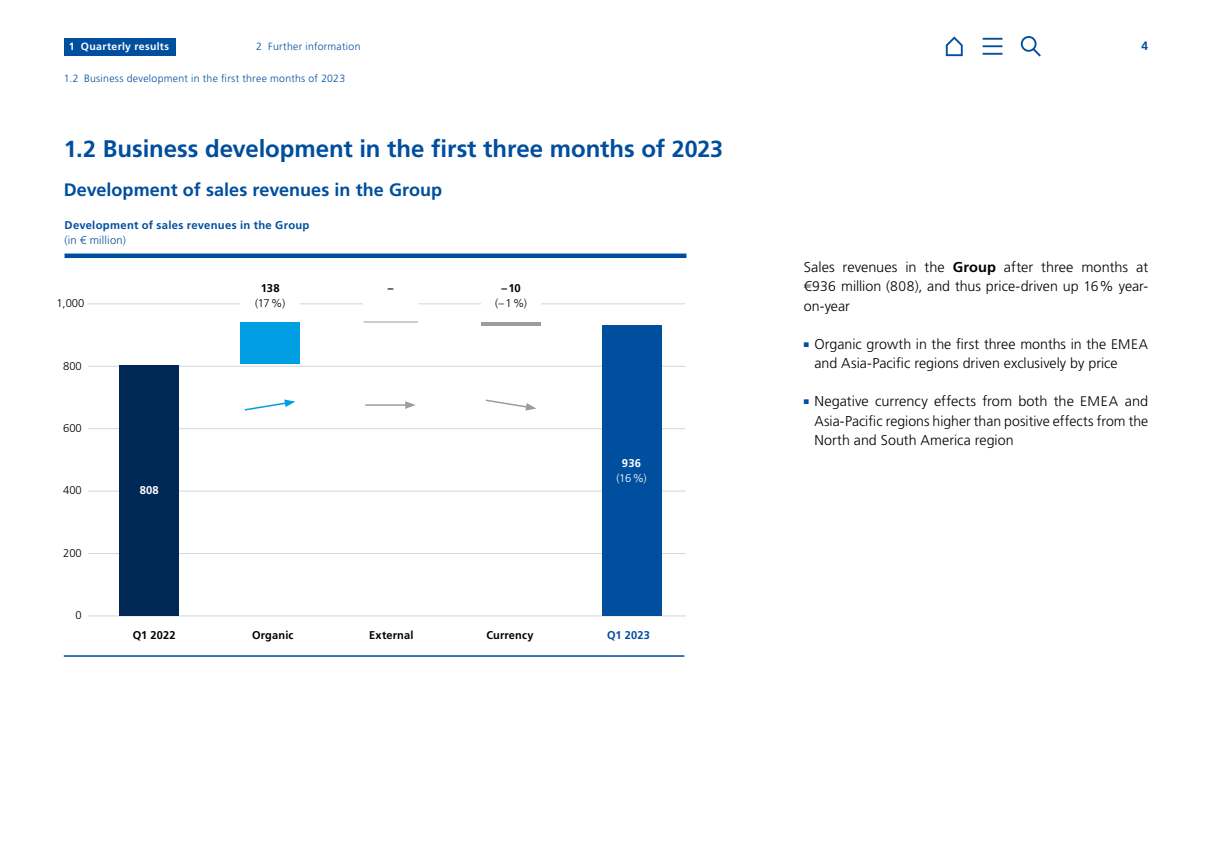
<style>
.page{position:relative;width:1212px;height:851px;background:#fff}
.page>*{position:absolute;margin:0;border:0;box-sizing:border-box;transform-origin:0 0}
.t1{font:700 24px "Frutiger LT Std";letter-spacing:-.005em;color:#004e9e}
.t2{font:700 18px "Frutiger LT Std";letter-spacing:.005em;color:#004e9e}
.t3{font:300 14.25px/19.2px "Frutiger LT Std";color:#000;text-align:justify}
.t4{font:700 12px "Frutiger LT Std";color:#004e9e}
.t5{font:700 11.25px "Frutiger LT Std";letter-spacing:.025em;color:#004e9e}
.t6{font:700 11.25px "Frutiger LT Std";letter-spacing:.015em;color:#000}
.t7{font:300 11.25px "Frutiger LT Std";color:#000}
.t8{font:300 11.25px "Frutiger LT Std";letter-spacing:.015em;color:#004e9e}
.t9{font:700 11.25px "Frutiger LT Std";letter-spacing:.005em;color:#fff}
.t10{font:300 11.25px "Frutiger LT Std";color:#fff}
.t11{font:300 10.5px "Frutiger LT Std";letter-spacing:.025em;color:#004e9e}
.t12{font:700 10.5px "Frutiger LT Std";letter-spacing:.03em;color:#fff}
.s1{font-size:23.25px}
.s2{font-weight:700}
.s3{font-size:13.8px}
</style>
<div class="page">
<hr style="left:88px;top:303px;width:597px;height:1px;background:#d1d7dc">
<hr style="left:88px;top:366px;width:598px;height:1px;background:#d1d7dc">
<hr style="left:88px;top:428px;width:598px;height:1px;background:#d1d7dc">
<hr style="left:88px;top:490px;width:598px;height:1px;background:#d1d7dc">
<hr style="left:88px;top:553px;width:598px;height:1px;background:#d1d7dc">
<hr style="left:88px;top:615px;width:598px;height:1px;background:#d1d7dc">
<hr style="left:64px;top:655px;width:620px;height:1px;background:#004e9e">
<div style="left:120px;top:364px;width:59px;height:251px;background:#002856"></div>
<div style="left:602px;top:325px;width:59px;height:290px;background:#004e9e"></div>
<div style="left:240px;top:284px;width:60px;height:24px;background:#fff"></div>
<hr style="left:365px;top:404px;width:42px;height:2px;background:#9c9d9d">
<svg style="left:405px;top:401px;width:11px;height:8px"></svg>
<svg style="left:486px;top:399px;width:50px;height:11px"></svg>
<div style="left:240px;top:322px;width:60px;height:42px;background:#009fe3"></div>
<svg style="left:244px;top:399px;width:51px;height:12px"></svg>
<div style="left:363px;top:284px;width:55px;height:24px;background:#fff"></div>
<div style="left:481px;top:284px;width:60px;height:24px;background:#fff"></div>
<hr style="left:481px;top:322px;width:60px;height:3px;background:#9c9d9d">
<hr style="left:363px;top:321px;width:55px;height:1px;background:#9c9d9d">
<div style="left:65px;top:253px;width:621px;height:5px;background:#004e9e"></div>
<div style="left:64px;top:38px;width:112px;height:17px;background:#004e9e"></div>
<svg style="left:945px;top:36px;width:18px;height:21px"></svg>
<hr style="left:982px;top:38px;width:20px;height:2px;background:#004e9e">
<hr style="left:982px;top:45px;width:20px;height:2px;background:#004e9e">
<hr style="left:982px;top:53px;width:20px;height:2px;background:#004e9e">
<div style="left:1021px;top:36px;width:15px;height:16px;border:2px solid #004e9e;border-radius:50%"></div>
<svg style="left:1030px;top:46px;width:11px;height:11px"></svg>
<p class="t12" style="left:69px;top:40px;width:102px">1 Quarterly results</p>
<p class="t11" style="left:256px;top:40px;width:106px">2 Further information</p>
<p class="t4" style="left:1141px;top:39px;width:8px">4</p>
<p class="t11" style="left:64px;top:73px;width:283px">1.2 Business development in the first three months of 2023</p>
<h1 class="t1" style="left:64px;top:135px;width:661px"><span class="s1">1</span>.<span class="s1">2</span> Business development in the first three months of <span class="s1">2023</span></h1>
<p class="t2" style="left:64px;top:179px;width:380px">Development of sales revenues in the Group</p>
<p class="t5" style="left:65px;top:219px;width:246px">Development of sales revenues in the Group</p>
<p class="t8" style="left:65px;top:233px;width:63px">(in € million)</p>
<p class="t7" style="left:56px;top:297px;width:30px">1,000</p>
<p class="t7" style="left:63px;top:359px;width:20px">800</p>
<p class="t7" style="left:63px;top:422px;width:20px">600</p>
<p class="t7" style="left:63px;top:484px;width:20px">400</p>
<p class="t7" style="left:63px;top:546px;width:20px">200</p>
<p class="t7" style="left:76px;top:609px;width:8px">0</p>
<p class="t9" style="left:140px;top:483px;width:20px">808</p>
<p class="t6" style="left:261px;top:282px;width:20px">138</p>
<p class="t7" style="left:255px;top:297px;width:31px">(17 %)</p>
<p class="t6" style="left:388px;top:282px;width:7px">–</p>
<p class="t6" style="left:501px;top:282px;width:21px">–10</p>
<p class="t7" style="left:495px;top:297px;width:33px">(–1%)</p>
<p class="t9" style="left:622px;top:456px;width:21px">936</p>
<p class="t10" style="left:616px;top:471px;width:32px">(16 %)</p>
<p class="t6" style="left:133px;top:628px;width:44px">Q1 2022</p>
<p class="t6" style="left:252px;top:628px;width:43px">Organic</p>
<p class="t6" style="left:369px;top:628px;width:46px">External</p>
<p class="t6" style="left:486px;top:628px;width:49px">Currency</p>
<p class="t5" style="left:607px;top:628px;width:44px">Q1 2023</p>
<p class="t3" style="left:804px;top:258px;width:346px">Sales revenues in the <span class="s2">Group</span> after three months at €<span class="s3">936</span> million (<span class="s3">808</span>), and thus price-driven up <span class="s3">16</span>% year&shy;on-year</p>
<p class="t3" style="left:814px;top:334px;width:335px;text-indent:-11px"><sup>■</sup> Organic growth in the first three months in the <span class="s3">EMEA </span>and Asia-Pacific regions driven exclusively by price</p>
<p class="t3" style="left:814px;top:392px;width:335px;text-indent:-11px"><sup>■</sup> Negative currency effects from both the <span class="s3">EMEA</span> and Asia-Pacific regions higher than positive effects from the North and South America region</p>
</div>
